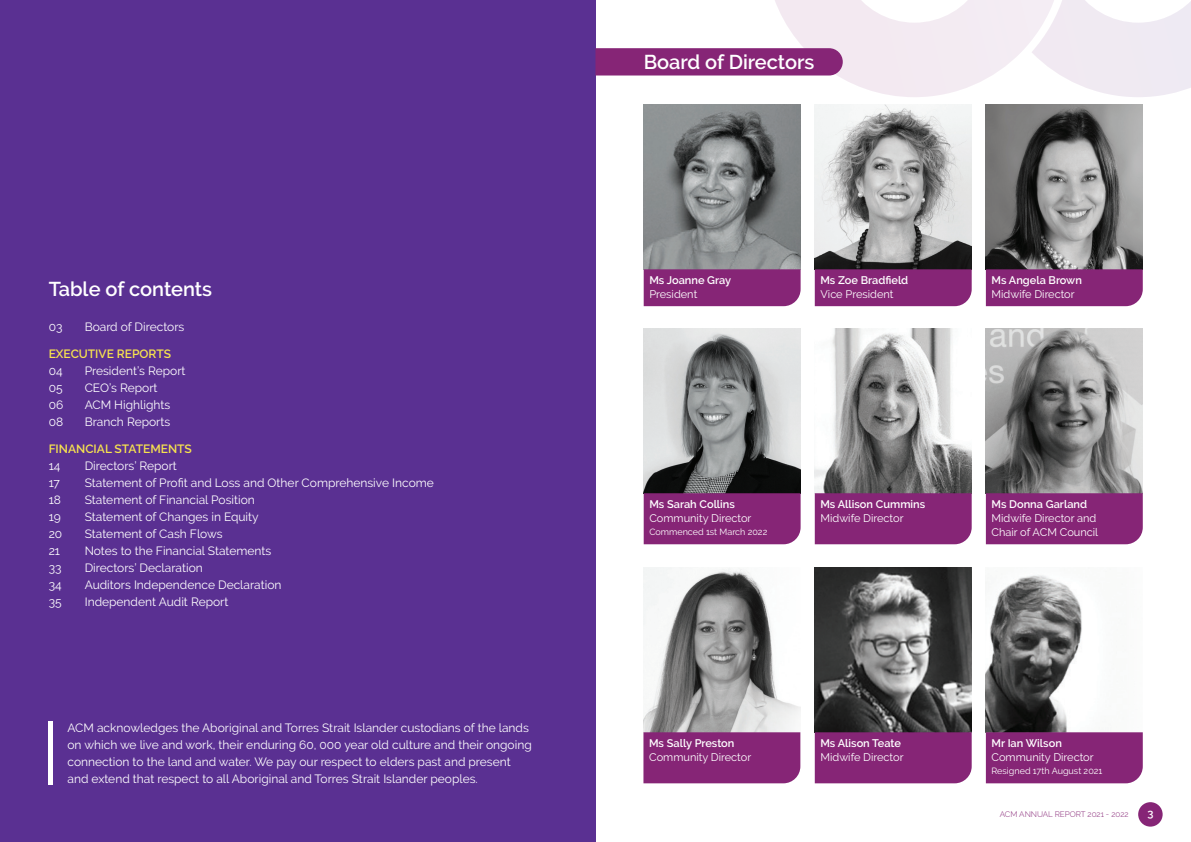
<style>
.page{position:relative;width:1191px;height:842px;background:#fff}
.page>*{position:absolute;margin:0;border:0;box-sizing:border-box;transform-origin:0 0}
.t1{font:600 20px "Raleway";color:#fff}
.t2{font:12px/17px "Raleway";color:#fff}
.t3{font:600 12px "Raleway";color:#f7e34e}
.t4{font:11px/14px "Raleway";color:#fff}
.t5{font:600 11px/14px "Raleway";color:#fff}
.t6{font:9px "Raleway";color:#fff}
.t7{font:300 8px "Raleway";color:#862576}
.s1{font-weight:400}
.s2{font-weight:600}
</style>
<div class="page">
<div style="left:1138px;top:802px;width:24px;height:25px;background:#862576;border-radius:50%"></div>
<svg style="left:775px;top:0;width:256px;height:97px"></svg>
<svg style="left:1031px;top:0;width:160px;height:97px"></svg>
<div style="left:0;top:0;width:595px;height:842px;background:#5a3092"></div>
<svg style="left:595px;top:48px;width:247px;height:28px;background:#892c7a"></svg>
<img style="left:643px;top:105px;width:157px;height:164px">
<img style="left:814px;top:329px;width:157px;height:164px">
<img style="left:643px;top:329px;width:157px;height:164px">
<img style="left:986px;top:105px;width:156px;height:164px">
<div style="left:643px;top:269px;width:157px;height:37px;background:#862576"></div>
<div style="left:814px;top:493px;width:157px;height:51px;background:#862576"></div>
<div style="left:643px;top:493px;width:157px;height:51px;background:#862576"></div>
<div style="left:986px;top:269px;width:156px;height:37px;background:#862576"></div>
<img style="left:814px;top:105px;width:157px;height:164px">
<img style="left:814px;top:568px;width:157px;height:164px">
<img style="left:986px;top:575px;width:96px;height:157px">
<img style="left:643px;top:568px;width:157px;height:164px">
<div style="left:814px;top:269px;width:157px;height:37px;background:#862576"></div>
<div style="left:814px;top:732px;width:157px;height:51px;background:#862576"></div>
<div style="left:643px;top:732px;width:157px;height:51px;background:#862576"></div>
<img style="left:986px;top:329px;width:156px;height:164px">
<div style="left:986px;top:732px;width:156px;height:51px;background:#862576"></div>
<div style="left:986px;top:493px;width:156px;height:51px;background:#862576"></div>
<div style="left:48px;top:721px;width:5px;height:64px;background:#fff"></div>
<p class="t1" style="left:49px;top:277px;width:165px">Table of contents</p>
<p class="t2" style="left:49px;top:318px;width:15px">03</p>
<p class="t2" style="left:85px;top:318px;width:101px">Board of Directors</p>
<p class="t3" style="left:49px;top:347px;width:124px">EXECUTIVE REPORTS</p>
<p class="t2" style="left:49px;top:362px;width:15px">04</p>
<p class="t2" style="left:85px;top:362px;width:102px">President’s Report</p>
<p class="t2" style="left:49px;top:379px;width:15px">05</p>
<p class="t2" style="left:85px;top:379px;width:74px">CEO’s Report</p>
<p class="t2" style="left:49px;top:396px;width:16px">06</p>
<p class="t2" style="left:85px;top:396px;width:87px">ACM Highlights</p>
<p class="t2" style="left:49px;top:413px;width:16px">08</p>
<p class="t2" style="left:85px;top:413px;width:87px">Branch Reports</p>
<p class="t3" style="left:49px;top:442px;width:145px">FINANCIAL STATEMENTS</p>
<p class="t2" style="left:49px;top:457px;width:13px">14</p>
<p class="t2" style="left:85px;top:457px;width:94px">Directors’ Report</p>
<p class="t2" style="left:49px;top:474px;width:13px">17</p>
<p class="t2" style="left:85px;top:474px;width:351px">Statement of Profit and Loss and Other Comprehensive Income</p>
<p class="t2" style="left:49px;top:491px;width:14px">18</p>
<p class="t2" style="left:85px;top:491px;width:172px">Statement of Financial Position</p>
<p class="t2" style="left:49px;top:508px;width:14px">19</p>
<p class="t2" style="left:85px;top:508px;width:176px">Statement of Changes in Equity</p>
<p class="t2" style="left:49px;top:525px;width:15px">20</p>
<p class="t2" style="left:85px;top:525px;width:139px">Statement of Cash Flows</p>
<p class="t2" style="left:49px;top:542px;width:13px">21</p>
<p class="t2" style="left:85px;top:542px;width:188px">Notes to the Financial Statements</p>
<p class="t2" style="left:49px;top:559px;width:14px">33</p>
<p class="t2" style="left:85px;top:559px;width:120px">Directors’ Declaration</p>
<p class="t2" style="left:49px;top:576px;width:14px">34</p>
<p class="t2" style="left:85px;top:576px;width:198px">Auditors Independence Declaration</p>
<p class="t2" style="left:49px;top:593px;width:14px">35</p>
<p class="t2" style="left:85px;top:593px;width:145px">Independent Audit Report</p>
<p class="t2" style="left:67px;top:719px;width:466px">ACM acknowledges the Aboriginal and Torres Strait Islander custodians of the lands on which we live and work, their enduring 60, 000 year old culture and their ongoing connection to the land and water. We pay our respect to elders past and present and extend that respect to all Aboriginal and Torres Strait Islander peoples.</p>
<p class="t1" style="left:643px;top:50px;width:172px">Board of Directors</p>
<p class="t5" style="left:649px;top:273px;width:83px">Ms Joanne Gray<br><span class="s1">President</span></p>
<p class="t5" style="left:820px;top:273px;width:89px">Ms Zoe Bradfield<br><span class="s1">Vice President</span></p>
<p class="t4" style="left:991px;top:273px;width:92px"><span class="s2">Ms Angela Brown<br></span>Midwife Director</p>
<p class="t4" style="left:649px;top:497px;width:104px"><span class="s2">Ms Sarah Collins<br></span>Community Director</p>
<p class="t6" style="left:649px;top:527px;width:119px">Commenced 1st March 2022</p>
<p class="t5" style="left:820px;top:497px;width:106px">Ms Allison Cummins<br><span class="s1">Midwife Director</span></p>
<p class="t4" style="left:991px;top:497px;width:108px"><span class="s2">Ms Donna Garland<br></span>Midwife Director and<br>Chair of ACM Council</p>
<p class="t4" style="left:649px;top:736px;width:104px"><span class="s2">Ms Sally Preston<br></span>Community Director</p>
<p class="t4" style="left:991px;top:736px;width:104px"><span class="s2">Mr Ian Wilson<br></span>Community Director</p>
<p class="t6" style="left:991px;top:766px;width:112px">Resigned 17th August 2021</p>
<p class="t4" style="left:820px;top:736px;width:85px"><span class="s2">Ms Alison Teate<br></span>Midwife Director</p>
<p class="t7" style="left:999px;top:810px;width:130px">ACM ANNUAL REPORT 2021 - 2022</p>
<p class="t5" style="left:1147px;top:806px;width:8px">3</p>
</div>
